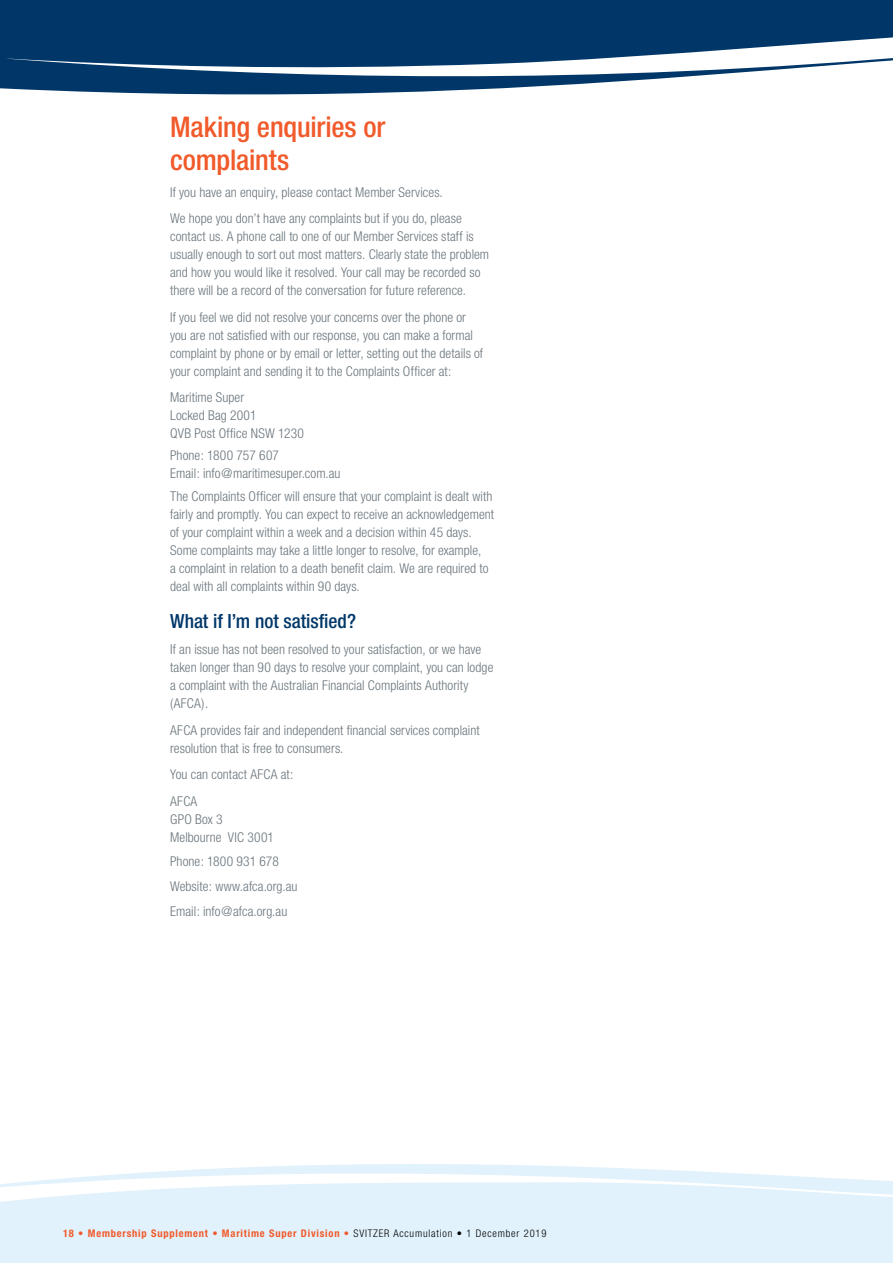
<style>
.page{position:relative;width:893px;height:1263px;background:#fff}
.page>*{position:absolute;margin:0;border:0;box-sizing:border-box;transform-origin:0 0}
.t1{font:500 condensed 28.5px/33px "Helvetica Neue";letter-spacing:-.005em;color:#f15a2a}
.t2{font:500 condensed 19.5px "Helvetica Neue";color:#003768}
.t3{font:300 condensed 13.5px/18px "Helvetica Neue";letter-spacing:.005em;color:#6a757c}
.t4{font:700 condensed 10.5px "Helvetica Neue";letter-spacing:.075em;color:#f15a2a}
.s1{font-weight:300}
.s2{font-weight:300;color:#000}
</style>
<div class="page">
<svg style="left:0;top:1164px;width:893px;height:99px;fill:#e1f2fc"></svg>
<svg style="left:0;top:0;width:893px;height:95px;fill:#003768"></svg>
<h1 class="t1" style="left:170px;top:110px;width:217px">Making enquiries or complaints</h1>
<p class="t3" style="left:170px;top:178px;width:293px;line-height:26.5px">If you have an enquiry, please contact Member Services.<br>We hope you don’t have any complaints but if you do, please</p>
<p class="t3" style="left:170px;top:227px;width:321px">contact us. A phone call to one of our Member Services staff is usually enough to sort out most matters. Clearly state the problem and how you would like it resolved. Your call may be recorded so there will be a record of the conversation for future reference.</p>
<p class="t3" style="left:170px;top:308px;width:315px">If you feel we did not resolve your concerns over the phone or you are not satisfied with our response, you can make a formal complaint by phone or by email or letter, setting out the details of your complaint and sending it to the Complaints Officer at:</p>
<p class="t3" style="left:170px;top:388px;width:135px">Maritime Super<br>Locked Bag 2001<br>QVB Post Office NSW 1230</p>
<p class="t3" style="left:170px;top:446px;width:172px">Phone: 1800 757 607<br>Email: info@maritimesuper.com.au</p>
<p class="t3" style="left:170px;top:487px;width:325px">The Complaints Officer will ensure that your complaint is dealt with fairly and promptly. You can expect to receive an acknowledgement of your complaint within a week and a decision within 45 days.<br>Some complaints may take a little longer to resolve, for example,<br>a complaint in relation to a death benefit claim. We are required to deal with all complaints within 90 days.</p>
<h2 class="t2" style="left:170px;top:609px;width:188px">What if I’m not satisfied?</h2>
<p class="t3" style="left:170px;top:640px;width:325px">If an issue has not been resolved to your satisfaction, or we have taken longer than 90 days to resolve your complaint, you can lodge a complaint with the Australian Financial Complaints Authority (AFCA).</p>
<p class="t3" style="left:170px;top:721px;width:311px">AFCA provides fair and independent financial services complaint resolution that is free to consumers.</p>
<p class="t3" style="left:170px;top:761px;width:125px;line-height:26.5px">You can contact AFCA at:<br>AFCA</p>
<p class="t3" style="left:170px;top:810px;width:106px">GPO Box 3<br>Melbourne VIC 3001</p>
<p class="t3" style="left:170px;top:849px;width:129px;line-height:24.8px">Phone: 1800 931 678<br>Website: www.afca.org.au<br>Email: info@afca.org.au</p>
<p class="t4" style="left:63px;top:1227px;width:485px">18 • Membership Supplement • Maritime Super Division <span class="s1">•</span> <span class="s2">SVITZER Accumulation • 1 December 2019</span></p>
</div>
